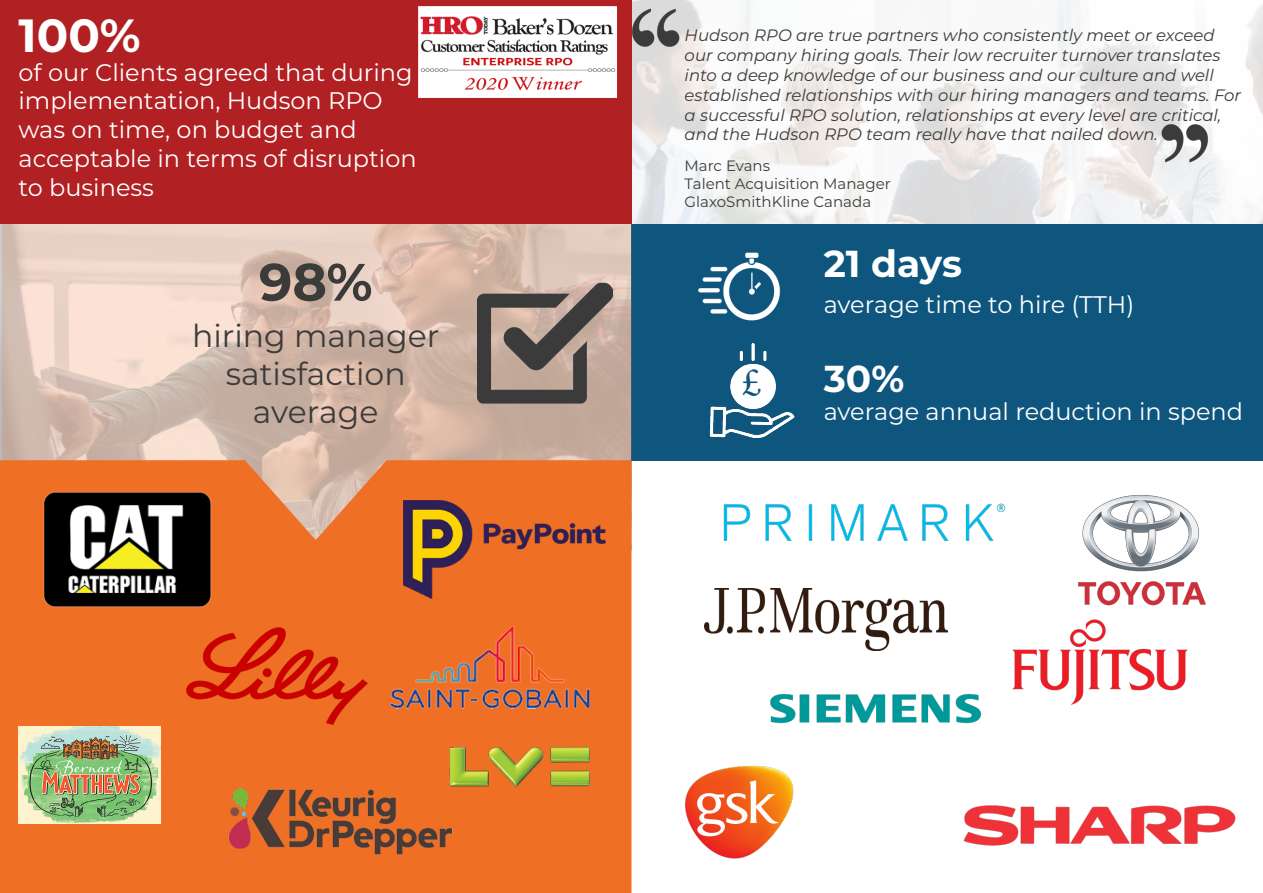
<style>
.page{position:relative;width:1263px;height:893px;background:#fff}
.page>*{position:absolute;margin:0;border:0;box-sizing:border-box;transform-origin:0 0}
.t1{font:700 52.5px "Montserrat";color:#3b3b3a}
.t2{font:700 46.5px "Montserrat";color:#fff}
.t3{font:40.5px "Minion Pro";color:#0f567f}
.t4{font:700 37.5px "Montserrat";color:#fff}
.t5{font:31.5px/37.8px "Montserrat";color:#3b3b3a;text-align:center}
.t6{font:24px/28.8px "Montserrat";color:#fff}
.t7{font:italic 16.5px/19.8px "Montserrat";color:#3b3b3a}
.t8{font:15px "Montserrat";color:#3b3b3a}
</style>
<div class="page">
<div style="left:0;top:460px;width:631px;height:433px;background:#ef7025"></div>
<div style="left:631px;top:210px;width:632px;height:250px;background:#0f567f"></div>
<svg style="left:2px;top:224px;width:629px;height:320px;background:#deb39a"></svg>
<img style="left:631px;top:0;width:632px;height:224px">
<div style="left:0;top:0;width:631px;height:224px;background:#b12023"></div>
<img style="left:418px;top:7px;width:199px;height:90px">
<img style="left:631px;top:3px;width:50px;height:51px">
<img style="left:1159px;top:117px;width:51px;height:51px">
<img style="left:698px;top:252px;width:83px;height:69px">
<img style="left:709px;top:343px;width:86px;height:95px">
<img style="left:478px;top:276px;width:135px;height:135px">
<img style="left:19px;top:727px;width:142px;height:97px">
<img style="left:43px;top:491px;width:170px;height:117px">
<img style="left:404px;top:501px;width:201px;height:97px">
<img style="left:723px;top:503px;width:283px;height:38px">
<img style="left:389px;top:625px;width:201px;height:84px">
<img style="left:963px;top:805px;width:273px;height:41px">
<img style="left:1078px;top:495px;width:128px;height:111px">
<img style="left:1012px;top:619px;width:176px;height:86px">
<img style="left:685px;top:765px;width:108px;height:94px">
<img style="left:220px;top:776px;width:239px;height:90px">
<img style="left:435px;top:738px;width:170px;height:63px">
<img style="left:770px;top:693px;width:212px;height:31px">
<img style="left:185px;top:625px;width:185px;height:102px">
<img style="left:705px;top:589px;width:242px;height:62px">
<p class="t2" style="left:19px;top:2px;width:124px">100%</p>
<p class="t6" style="left:19px;top:57px;width:400px">of our Clients agreed that during implementation, Hudson RPO was on time, on budget and acceptable in terms of disruption to business</p>
<p class="t1" style="left:259px;top:244px;width:115px">98%</p>
<p class="t5" style="left:192px;top:316px;width:249px">hiring manager satisfaction average</p>
<p class="t7" style="left:685px;top:25px;width:558px">Hudson RPO are true partners who consistently meet or exceed our company hiring goals. Their low recruiter turnover translates into a deep knowledge of our business and our culture and well established relationships with our hiring managers and teams. For a successful RPO solution, relationships at every level are critical, and the Hudson RPO team really have that nailed down.</p>
<p class="t8" style="left:685px;top:156px;width:87px">Marc Evans</p>
<p class="t8" style="left:685px;top:174px;width:208px">Talent Acquisition Manager</p>
<p class="t8" style="left:685px;top:192px;width:188px">GlaxoSmithKline Canada</p>
<p class="t3" style="left:742px;top:355px;width:21px">£</p>
<p class="t4" style="left:824px;top:236px;width:140px">21 days</p>
<p class="t6" style="left:824px;top:289px;width:312px">average time to hire (TTH)</p>
<p class="t4" style="left:824px;top:351px;width:82px">30%</p>
<p class="t6" style="left:824px;top:397px;width:421px">average annual reduction in spend</p>
</div>
